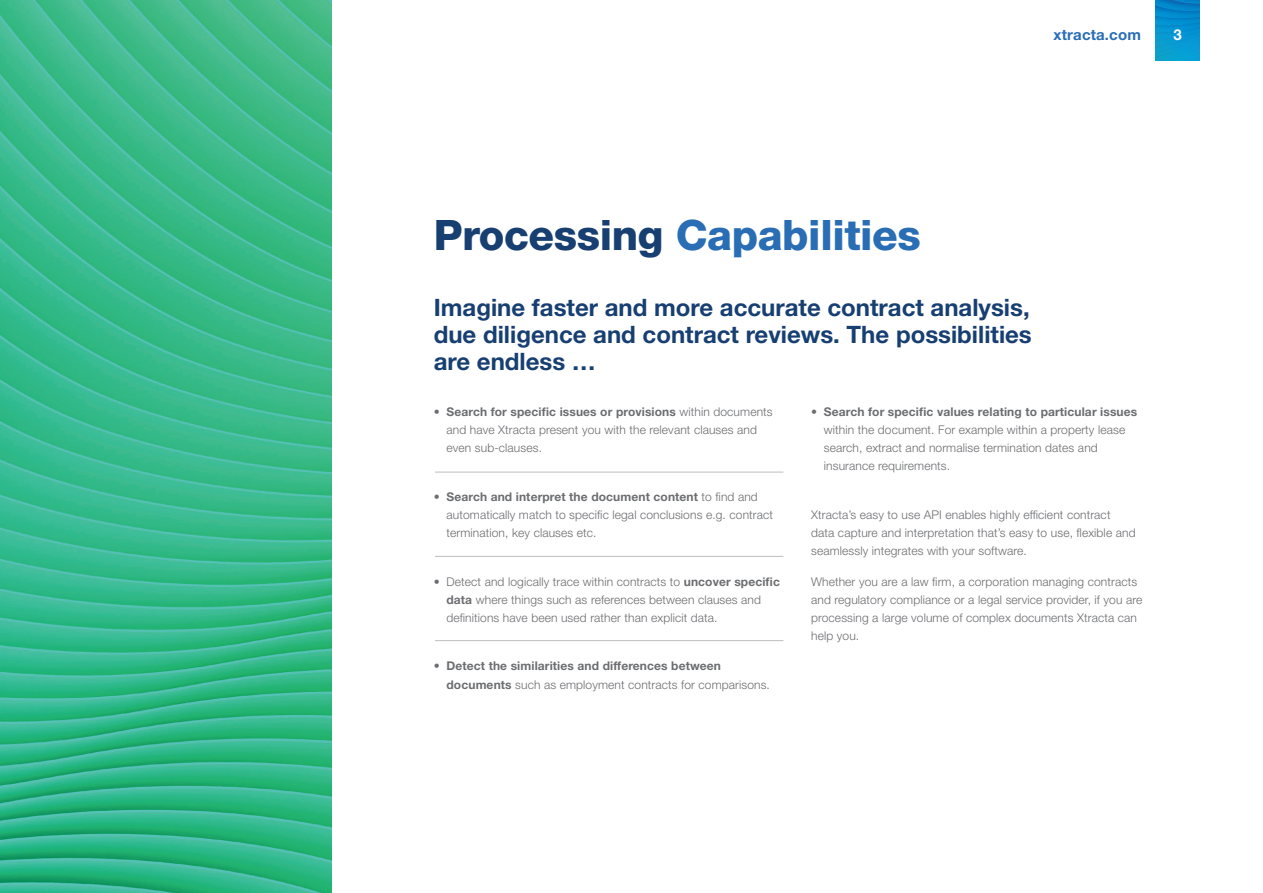
<style>
.page{position:relative;width:1263px;height:893px;background:#fff}
.page>*{position:absolute;margin:0;border:0;box-sizing:border-box;transform-origin:0 0}
.t1{font:800 42px "Helvetica Neue LT Std";letter-spacing:-.01em;color:#296db5}
.t2{font:700 24px/27px "Helvetica Neue LT Std";color:#173f71;text-align:justify}
.t3{font:700 15px "Helvetica Neue LT Std";letter-spacing:.01em;color:#296db5}
.t4{font:700 15px "Helvetica Neue LT Std";color:#fff}
.t5{font:300 12px/18px "Helvetica Neue LT Std";letter-spacing:.01em;color:#6c6d70}
.t6{font:700 12px/18px "Helvetica Neue LT Std";letter-spacing:.01em;color:#6c6d70}
.s1{color:#173f71}
.s2{font-weight:700}
.s3{font-weight:300}
</style>
<div class="page">
<img style="left:1156px;top:0;width:43px;height:61px">
<img style="left:0;top:0;width:332px;height:893px">
<hr style="left:435px;top:472px;width:348px;height:1px;background:#bcbdc0">
<hr style="left:435px;top:556px;width:348px;height:1px;background:#bcbdc0">
<hr style="left:435px;top:640px;width:348px;height:1px;background:#bcbdc0">
<p class="t3" style="left:1054px;top:25px;width:89px">xtracta.com</p>
<p class="t4" style="left:1173px;top:25px;width:10px">3</p>
<h1 class="t1" style="left:434px;top:210px;width:489px"><span class="s1">Processing</span> Capabilities</h1>
<h2 class="t2" style="left:434px;top:294px;width:600px">Imagine faster and more accurate contract analysis, due diligence and contract reviews. The possibilities are endless …</h2>
<p class="t5" style="left:446px;top:403px;width:328px;text-indent:-13px"><span class="s2">• Search for specific issues or provisions</span> within documents and have Xtracta present you with the relevant clauses and even sub-clauses.</p>
<p class="t5" style="left:446px;top:487px;width:328px;text-indent:-13px"><span class="s2">• Search and interpret the document content</span> to find and automatically match to specific legal conclusions e.g. contract termination, key clauses etc.</p>
<p class="t5" style="left:446px;top:572px;width:335px;text-indent:-13px">• Detect and logically trace within contracts to <span class="s2">uncover specific data</span> where things such as references between clauses and definitions have been used rather than explicit data.</p>
<p class="t6" style="left:446px;top:657px;width:325px;text-indent:-13px">• Detect the similarities and differences between documents <span class="s3">such as employment contracts for comparisons.</span></p>
<p class="t6" style="left:811px;top:403px;width:328px">• Search for specific values relating to particular issues</p>
<p class="t5" style="left:824px;top:421px;width:303px">within the document. For example within a property lease search, extract and normalise termination dates and insurance requirements.</p>
<p class="t5" style="left:811px;top:505px;width:326px">Xtracta’s easy to use API enables highly efficient contract data capture and interpretation that’s easy to use, flexible and seamlessly integrates with your software.</p>
<p class="t5" style="left:811px;top:572px;width:333px">Whether you are a law firm, a corporation managing contracts and regulatory compliance or a legal service provider, if you are processing a large volume of complex documents Xtracta can help you.</p>
</div>
